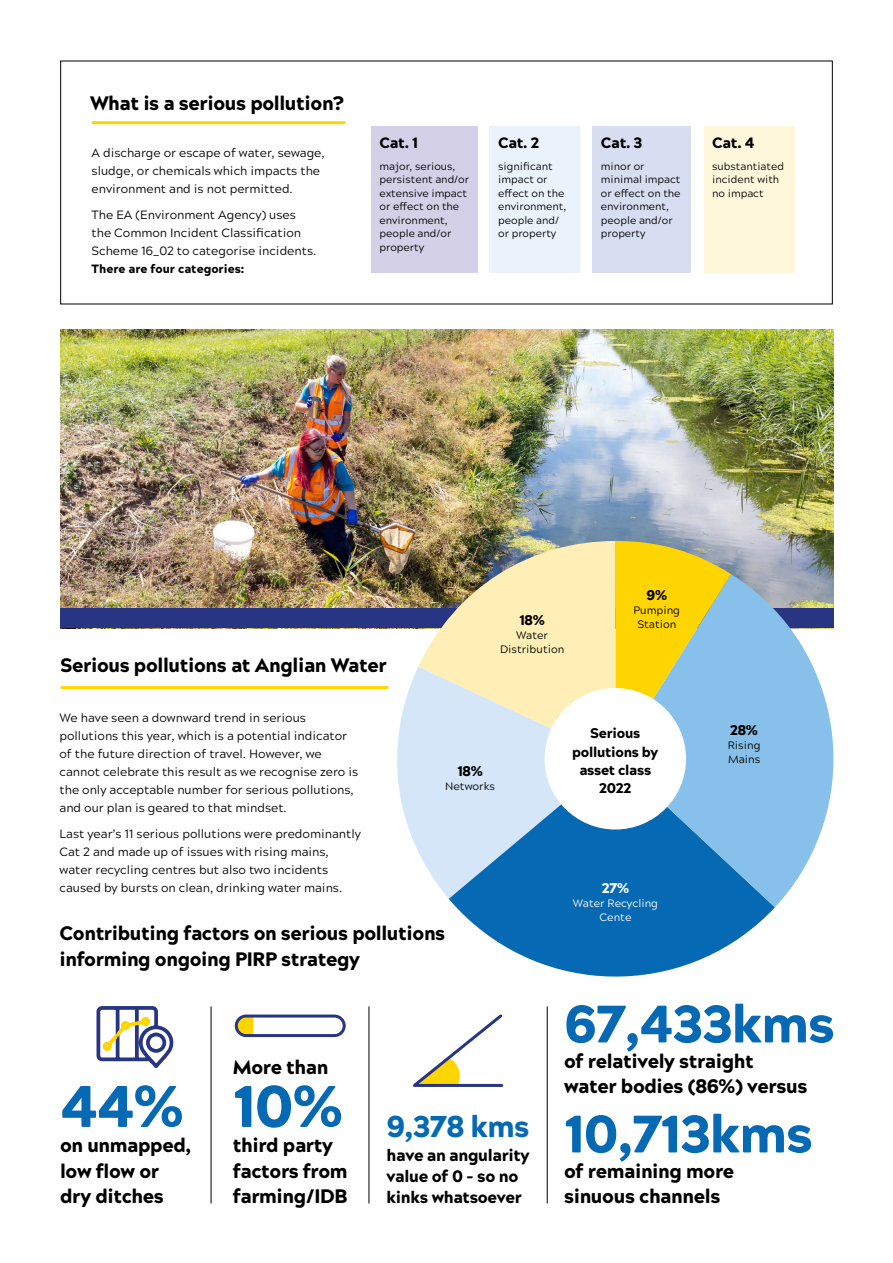
<style>
.page{position:relative;width:893px;height:1263px;background:#fff}
.page>*{position:absolute;margin:0;border:0;box-sizing:border-box;transform-origin:0 0}
.t1{font:900 58.5px "Acherus Grotesque";color:#0669b3}
.t2{font:900 52.5px "Acherus Grotesque";letter-spacing:-.02em;color:#0669b3}
.t3{font:900 30px "Acherus Grotesque";letter-spacing:-.02em;color:#0669b3}
.t4{font:900 19.5px/25.5px "Acherus Grotesque";letter-spacing:-.02em;color:#000}
.t5{font:900 16.5px/21px "Acherus Grotesque";letter-spacing:-.02em;color:#000}
.t6{font:900 15px "Acherus Grotesque";letter-spacing:-.02em;color:#000}
.t7{font:900 13.95px/18.3px "Acherus Grotesque";letter-spacing:-.02em;color:#000;text-align:center}
.t8{font:900 13.95px "Acherus Grotesque";color:#fff}
.t9{font:12px/18px "Acherus Grotesque";color:#000}
.t10{font:900 12px "Acherus Grotesque";color:#000}
.t11{font:10.8px/14px "Acherus Grotesque";color:#000;text-align:center}
.t12{font:10.8px/14px "Acherus Grotesque";color:#fff;text-align:center}
.t13{font:10.5px/13.5px "Acherus Grotesque";color:#000}
</style>
<div class="page">
<img style="left:60px;top:330px;width:773px;height:279px">
<div style="left:60px;top:609px;width:773px;height:19px;background:#283583"></div>
<svg style="left:382px;top:668px;width:67px;height:231px"></svg>
<svg style="left:449px;top:759px;width:326px;height:218px;fill:#0669b3"></svg>
<svg style="left:616px;top:574px;width:218px;height:333px;background:#78b0db"></svg>
<svg style="left:418px;top:541px;width:313px;height:218px;background:#d6d197"></svg>
<div style="left:544px;top:688px;width:142px;height:141px;background:#fff;border-radius:50%"></div>
<svg style="left:60px;top:60px;width:773px;height:245px"></svg>
<div style="left:371px;top:126px;width:107px;height:147px;background:#d3d0e7"></div>
<div style="left:490px;top:126px;width:90px;height:147px;background:#eaf3fc"></div>
<div style="left:593px;top:126px;width:98px;height:147px;background:#d8def2"></div>
<div style="left:704px;top:126px;width:90px;height:147px;background:#fff7dc"></div>
<hr style="left:211px;top:1006px;width:1px;height:197px;background:#000">
<hr style="left:369px;top:1006px;width:1px;height:197px;background:#000">
<hr style="left:547px;top:1006px;width:1px;height:197px;background:#000">
<svg style="left:96px;top:1006px;width:78px;height:62px"></svg>
<svg style="left:236px;top:1018px;width:17px;height:18px"></svg>
<div style="left:235px;top:1014px;width:111px;height:23px;border:3px solid #283583;border-radius:10px"></div>
<svg style="left:413px;top:1014px;width:91px;height:73px"></svg>
<hr style="left:93px;top:121px;width:251px;height:3px;background:#ffd500">
<hr style="left:62px;top:686px;width:325px;height:3px;background:#ffd500">
<h3 class="t4" style="left:90px;top:89px;width:255px">What is a serious pollution?</h3>
<p class="t9" style="left:92px;top:142px;width:235px">A discharge or escape of water, sewage, sludge, or chemicals which impacts the environment and is not permitted.</p>
<p class="t9" style="left:92px;top:205px;width:226px">The EA (Environment Agency) uses the Common Incident Classification<br>Scheme 16_02 to categorise incidents.</p>
<p class="t10" style="left:92px;top:258px;width:154px">There are four categories:</p>
<p class="t6" style="left:380px;top:130px;width:40px">Cat. 1</p>
<p class="t13" style="left:380px;top:159px;width:91px">major, serious, persistent and/or extensive impact or effect on the environment, people and/or property</p>
<p class="t6" style="left:498px;top:130px;width:43px">Cat. 2</p>
<p class="t13" style="left:498px;top:159px;width:70px">significant impact or effect on the environment, people and/ or property</p>
<p class="t6" style="left:601px;top:130px;width:43px">Cat. 3</p>
<p class="t13" style="left:601px;top:159px;width:81px">minor or minimal impact or effect on the environment, people and/or property</p>
<p class="t6" style="left:712px;top:130px;width:44px">Cat. 4</p>
<p class="t13" style="left:712px;top:159px;width:73px">substantiated incident with no impact</p>
<h3 class="t4" style="left:60px;top:651px;width:328px">Serious pollutions at Anglian Water</h3>
<p class="t7" style="left:519px;top:610px;width:27px">18%</p>
<p class="t11" style="left:500px;top:627px;width:66px">Water<br>Distribution</p>
<p class="t7" style="left:647px;top:585px;width:22px">9%</p>
<p class="t11" style="left:634px;top:603px;width:48px">Pumping<br>Station</p>
<p class="t9" style="left:60px;top:708px;width:300px">We have seen a downward trend in serious pollutions this year, which is a potential indicator of the future direction of travel. However, we cannot celebrate this result as we recognise zero is the only acceptable number for serious pollutions, and our plan is geared to that mindset.</p>
<p class="t9" style="left:60px;top:824px;width:303px">Last year’s 11 serious pollutions were predominantly Cat 2 and made up of issues with rising mains, water recycling centres but also two incidents caused by bursts on clean, drinking water mains.</p>
<h3 class="t4" style="left:60px;top:919px;width:387px">Contributing factors on serious pollutions informing ongoing PIRP strategy</h3>
<p class="t7" style="left:457px;top:761px;width:27px">18%</p>
<p class="t11" style="left:445px;top:778px;width:52px">Networks</p>
<h1 class="t1" style="left:60px;top:1056px;width:125px">44%</h1>
<h3 class="t4" style="left:60px;top:1131px;width:133px">on unmapped, low flow or dry ditches</h3>
<h3 class="t4" style="left:233px;top:1053px;width:97px">More than</h3>
<h1 class="t1" style="left:233px;top:1056px;width:112px">10%</h1>
<h3 class="t4" style="left:233px;top:1131px;width:116px">third party factors from farming/IDB</h3>
<h3 class="t3" style="left:387px;top:1101px;width:145px">9,378 kms</h3>
<h3 class="t5" style="left:387px;top:1144px;width:145px">have an angularity value of 0 - so no kinks whatsoever</h3>
<p class="t7" style="left:572px;top:723px;width:88px">Serious pollutions by asset class<br>2022</p>
<p class="t7" style="left:730px;top:720px;width:29px">28%</p>
<p class="t11" style="left:728px;top:737px;width:34px;text-align:left">Rising<br>Mains</p>
<p class="t8" style="left:602px;top:876px;width:29px">27%</p>
<p class="t12" style="left:573px;top:895px;width:87px">Water Recycling<br>Cente</p>
<h2 class="t2" style="left:564px;top:978px;width:272px">67,433kms</h2>
<h3 class="t4" style="left:564px;top:1047px;width:245px">of relatively straight water bodies (86%) versus</h3>
<h2 class="t2" style="left:564px;top:1088px;width:250px">10,713kms</h2>
<h3 class="t4" style="left:564px;top:1157px;width:172px">of remaining more sinuous channels</h3>
</div>
